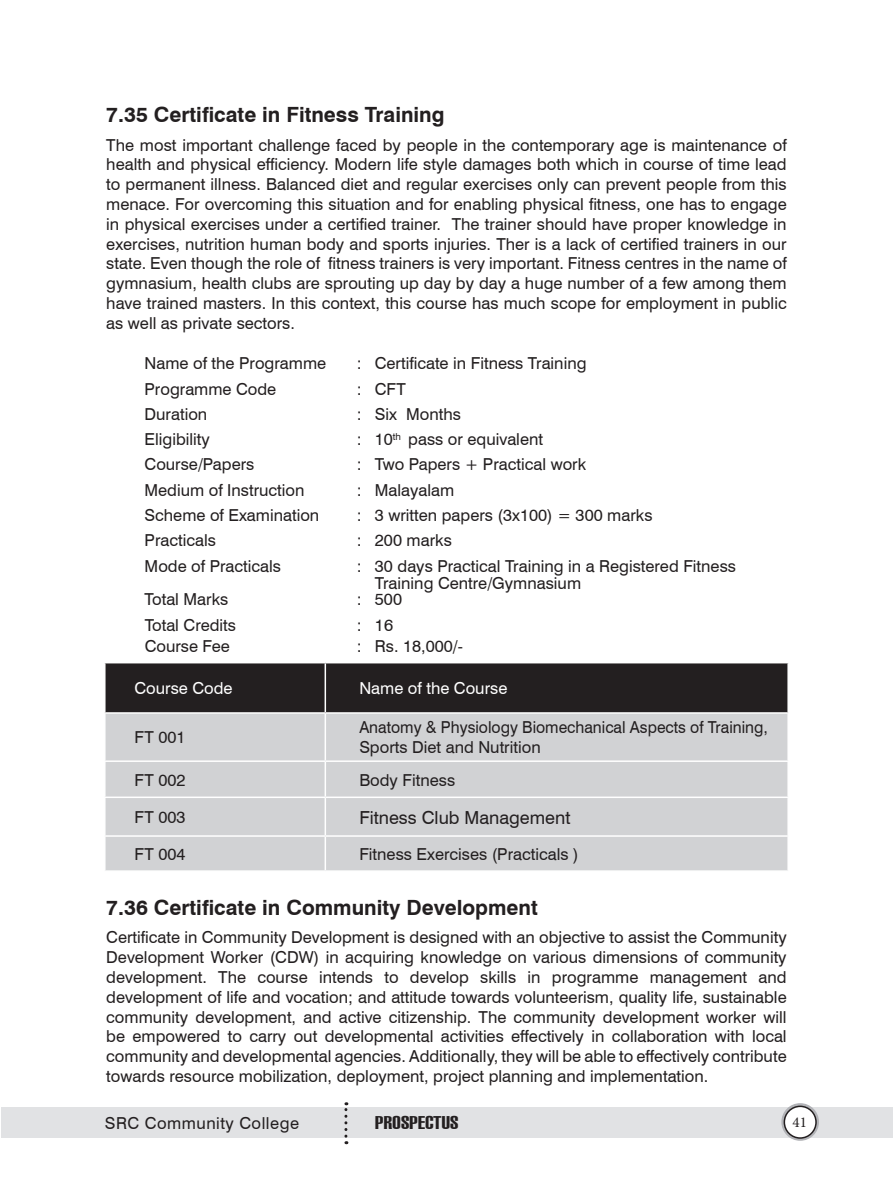
<style>
.page{position:relative;width:893px;height:1191px;background:#fff}
.page>*{position:absolute;margin:0;border:0;box-sizing:border-box;transform-origin:0 0}
.t1{font:700 21px "Swiss 721 BT";color:#231f20}
.t2{font:18px "Swiss 721 BT";color:#231f20}
.t3{font:900 extra-condensed 18px "Swiss 911 BT";color:#231f20;scale:1.5 1}
.t4{font:16.5px/19.8px "Swiss 721 BT";color:#231f20;text-align:justify}
.t5{font:16.5px/19.8px "Swiss 721 BT";color:#231f20;scale:.95 1}
.t6{font:16.5px "Swiss 721 BT";color:#fff}
.t7{font:16.5px "Swiss 721 BT";letter-spacing:.03em;color:#231f20}
.t8{font:15px "Minion Pro";color:#231f20}
</style>
<div class="page">
<div style="left:106px;top:663px;width:681px;height:49px;background:#231f20"></div>
<div style="left:106px;top:713px;width:681px;height:157px;background:#d1d2d4"></div>
<hr style="left:325px;top:663px;width:1px;height:49px;background:#fff">
<hr style="left:325px;top:713px;width:1px;height:47px;background:#fff">
<hr style="left:104px;top:760px;width:221px;height:2px;background:#fff">
<hr style="left:325px;top:760px;width:464px;height:2px;background:#fff">
<hr style="left:325px;top:762px;width:1px;height:34px;background:#fff">
<hr style="left:104px;top:796px;width:221px;height:2px;background:#fff">
<hr style="left:325px;top:796px;width:464px;height:2px;background:#fff">
<hr style="left:325px;top:798px;width:1px;height:37px;background:#fff">
<hr style="left:104px;top:835px;width:221px;height:1px;background:#fff">
<hr style="left:325px;top:835px;width:464px;height:1px;background:#fff">
<hr style="left:325px;top:836px;width:1px;height:34px;background:#fff">
<div style="left:2px;top:1107px;width:891px;height:31px;background:#e1e2e4"></div>
<svg style="left:781px;top:1103px;width:38px;height:37px"></svg>
<svg style="left:344px;top:1102px;width:3px;height:42px"></svg>
<div style="left:784px;top:1106px;width:32px;height:32px;background:#fff;border-radius:50%"></div>
<div style="left:784px;top:1105px;width:33px;height:33px;border:2px solid #231f20;border-radius:50%"></div>
<p class="t1" style="left:106px;top:100px;width:340px">7.35 Certificate in Fitness Training</p>
<p class="t4" style="left:106px;top:134px;width:682px">The most important challenge faced by people in the contemporary age is maintenance of health and physical efficiency. Modern life style damages both which in course of time lead to permanent illness. Balanced diet and regular exercises only can prevent people from this menace. For overcoming this situation and for enabling physical fitness, one has to engage in physical exercises under a certified trainer. The trainer should have proper knowledge in exercises, nutrition human body and sports injuries. Ther is a lack of certified trainers in our state. Even though the role of fitness trainers is very important. Fitness centres in the name of gymnasium, health clubs are sprouting up day by day a huge number of a few among them have trained masters. In this context, this course has much scope for employment in public as well as private sectors.</p>
<p class="t4" style="left:145px;top:353px;width:183px">Name of the Programme</p>
<p class="t4" style="left:357px;top:353px;width:231px">: Certificate in Fitness Training</p>
<p class="t4" style="left:145px;top:378px;width:133px">Programme Code</p>
<p class="t4" style="left:357px;top:378px;width:51px">: CFT</p>
<p class="t4" style="left:145px;top:403px;width:64px">Duration</p>
<p class="t4" style="left:357px;top:403px;width:106px">: Six Months</p>
<p class="t4" style="left:145px;top:429px;width:67px">Eligibility</p>
<p class="t4" style="left:357px;top:429px;width:188px">: 10<sup>th</sup> pass or equivalent</p>
<p class="t4" style="left:145px;top:454px;width:111px">Course/Papers</p>
<p class="t4" style="left:357px;top:454px;width:231px">: Two Papers + Practical work</p>
<p class="t4" style="left:145px;top:479px;width:161px">Medium of Instruction</p>
<p class="t4" style="left:357px;top:479px;width:99px">: Malayalam</p>
<p class="t4" style="left:145px;top:505px;width:176px">Scheme of Examination</p>
<p class="t4" style="left:357px;top:505px;width:297px">: 3 written papers (3x100) = 300 marks</p>
<p class="t4" style="left:145px;top:530px;width:73px">Practicals</p>
<p class="t4" style="left:357px;top:530px;width:97px">: 200 marks</p>
<p class="t4" style="left:145px;top:555px;width:138px">Mode of Practicals</p>
<p class="t4" style="left:375px;top:557px;width:363px;line-height:16.8px;text-indent:-18px">: 30 days Practical Training in a Registered Fitness<br>Training Centre/Gymnasium</p>
<p class="t4" style="left:145px;top:589px;width:85px">Total Marks</p>
<p class="t4" style="left:357px;top:589px;width:47px">: 500</p>
<p class="t4" style="left:145px;top:614px;width:93px">Total Credits</p>
<p class="t4" style="left:357px;top:614px;width:38px">: 16</p>
<p class="t4" style="left:145px;top:635px;width:87px">Course Fee</p>
<p class="t4" style="left:357px;top:635px;width:108px">: Rs. 18,000/-</p>
<p class="t6" style="left:135px;top:677px;width:100px">Course Code</p>
<p class="t6" style="left:359px;top:677px;width:150px">Name of the Course</p>
<p class="t4" style="left:135px;top:727px;width:53px">FT 001</p>
<p class="t5" style="left:359px;top:717px;width:432px">Anatomy &amp; Physiology Biomechanical Aspects of Training,<br>Sports Diet and Nutrition</p>
<p class="t4" style="left:135px;top:769px;width:53px">FT 002</p>
<p class="t4" style="left:359px;top:769px;width:97px">Body Fitness</p>
<p class="t4" style="left:135px;top:806px;width:53px">FT 003</p>
<p class="t2" style="left:359px;top:804px;width:213px">Fitness Club Management</p>
<p class="t4" style="left:135px;top:843px;width:53px">FT 004</p>
<p class="t4" style="left:359px;top:843px;width:221px">Fitness Exercises (Practicals )</p>
<p class="t1" style="left:106px;top:893px;width:433px">7.36 Certificate in Community Development</p>
<p class="t4" style="left:106px;top:927px;width:682px">Certificate in Community Development is designed with an objective to assist the Community Development Worker (CDW) in acquiring knowledge on various dimensions of community development. The course intends to develop skills in programme management and development of life and vocation; and attitude towards volunteerism, quality life, sustainable community development, and active citizenship. The community development worker will be empowered to carry out developmental activities effectively in collaboration with local community and developmental agencies. Additionally, they will be able to effectively contribute towards resource mobilization, deployment, project planning and implementation.</p>
<p class="t7" style="left:105px;top:1112px;width:196px">SRC Community College</p>
<p class="t3" style="left:375px;top:1113px;width:57px">PROSPECTUS</p>
<p class="t8" style="left:792px;top:1111px;width:16px">41</p>
</div>
